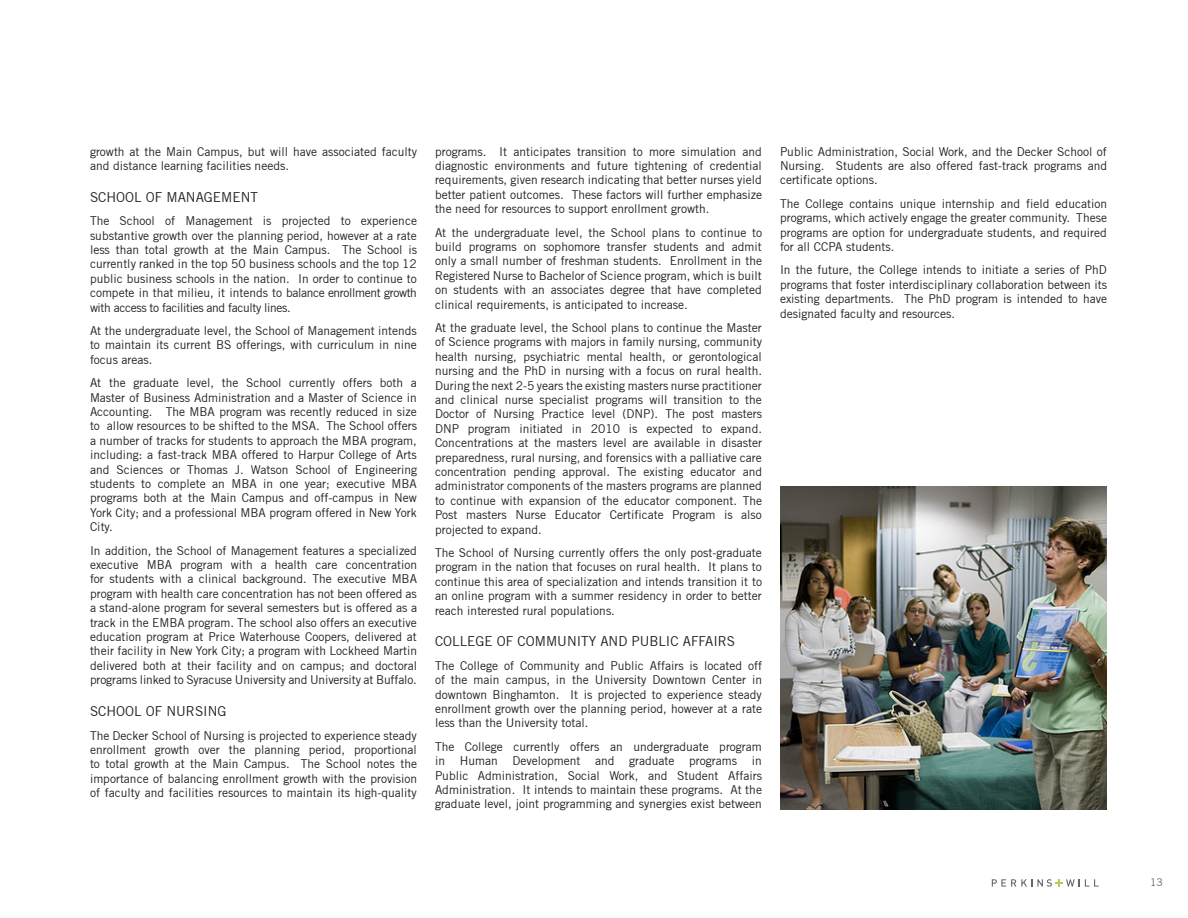
<style>
.page{position:relative;width:1188px;height:918px;background:#fff}
.page>*{position:absolute;margin:0;border:0;box-sizing:border-box;transform-origin:0 0}
._04_Title{font:13.5px "Trade Gothic";color:#231f20}
._05_Body{font:12px/14.4px "Trade Gothic";color:#231f20;text-align:justify}
._06_Table{font:12px/14.4px "Trade Gothic";color:#231f20;text-align:justify}
._03_Tertiary_Title{font:12px/14.4px "Trade Gothic";color:#231f20}
.t1{font:10.5px "Trade Gothic";color:#6a6565}
</style>
<div class="page">
<svg style="left:992px;top:879px;width:107px;height:8px"></svg>
<img style="left:780px;top:486px;width:327px;height:324px">
<p class="_03_Tertiary_Title" style="left:90px;top:144px;width:329px">growth at the Main Campus, but will have associated faculty and distance learning facilities needs.</p>
<p class="_04_Title" style="left:90px;top:189px;width:169px">SCHOOL OF MANAGEMENT</p>
<p class="_05_Body" style="left:90px;top:214px;width:329px">The School of Management is projected to experience substantive growth over the planning period, however at a rate less than total growth at the Main Campus. The School is currently ranked in the top 50 business schools and the top 12 public business schools in the nation. In order to continue to compete in that milieu, it intends to balance enrollment growth with access to facilities and faculty lines.</p>
<p class="_05_Body" style="left:90px;top:323px;width:328px">At the undergraduate level, the School of Management intends to maintain its current BS offerings, with curriculum in nine focus areas.</p>
<p class="_05_Body" style="left:90px;top:376px;width:329px">At the graduate level, the School currently offers both a Master of Business Administration and a Master of Science in Accounting. The MBA program was recently reduced in size to allow resources to be shifted to the MSA. The School offers a number of tracks for students to approach the MBA program, including: a fast-track MBA offered to Harpur College of Arts and Sciences or Thomas J. Watson School of Engineering students to complete an MBA in one year; executive MBA programs both at the Main Campus and off-campus in New York City; and a professional MBA program offered in New York City.</p>
<p class="_05_Body" style="left:90px;top:543px;width:329px">In addition, the School of Management features a specialized executive MBA program with a health care concentration for students with a clinical background. The executive MBA program with health care concentration has not been offered as a stand-alone program for several semesters but is offered as a track in the EMBA program. The school also offers an executive education program at Price Waterhouse Coopers, delivered at their facility in New York City; a program with Lockheed Martin delivered both at their facility and on campus; and doctoral programs linked to Syracuse University and University at Buffalo.</p>
<p class="_04_Title" style="left:90px;top:703px;width:138px">SCHOOL OF NURSING</p>
<p class="_05_Body" style="left:90px;top:728px;width:329px">The Decker School of Nursing is projected to experience steady enrollment growth over the planning period, proportional to total growth at the Main Campus. The School notes the importance of balancing enrollment growth with the provision of faculty and facilities resources to maintain its high-quality</p>
<p class="_05_Body" style="left:435px;top:144px;width:329px">programs. It anticipates transition to more simulation and diagnostic environments and future tightening of credential requirements, given research indicating that better nurses yield better patient outcomes. These factors will further emphasize the need for resources to support enrollment growth.</p>
<p class="_05_Body" style="left:435px;top:225px;width:329px">At the undergraduate level, the School plans to continue to build programs on sophomore transfer students and admit only a small number of freshman students. Enrollment in the Registered Nurse to Bachelor of Science program, which is built on students with an associates degree that have completed clinical requirements, is anticipated to increase.</p>
<p class="_05_Body" style="left:435px;top:320px;width:329px">At the graduate level, the School plans to continue the Master of Science programs with majors in family nursing, community health nursing, psychiatric mental health, or gerontological nursing and the PhD in nursing with a focus on rural health.<br>During the next 2-5 years the existing masters nurse practitioner and clinical nurse specialist programs will transition to the Doctor of Nursing Practice level (DNP). The post masters DNP program initiated in 2010 is expected to expand.<br>Concentrations at the masters level are available in disaster preparedness, rural nursing, and forensics with a palliative care concentration pending approval. The existing educator and administrator components of the masters programs are planned to continue with expansion of the educator component. The Post masters Nurse Educator Certificate Program is also projected to expand.</p>
<p class="_05_Body" style="left:435px;top:545px;width:329px">The School of Nursing currently offers the only post-graduate program in the nation that focuses on rural health. It plans to continue this area of specialization and intends transition it to an online program with a summer residency in order to better reach interested rural populations.</p>
<p class="_04_Title" style="left:435px;top:634px;width:302px">COLLEGE OF COMMUNITY AND PUBLIC AFFAIRS</p>
<p class="_06_Table" style="left:435px;top:658px;width:329px">The College of Community and Public Affairs is located off of the main campus, in the University Downtown Center in downtown Binghamton. It is projected to experience steady enrollment growth over the planning period, however at a rate less than the University total.</p>
<p class="_06_Table" style="left:435px;top:739px;width:329px">The College currently offers an undergraduate program in Human Development and graduate programs in Public Administration, Social Work, and Student Affairs Administration. It intends to maintain these programs. At the graduate level, joint programming and synergies exist between</p>
<p class="_06_Table" style="left:780px;top:144px;width:329px">Public Administration, Social Work, and the Decker School of Nursing. Students are also offered fast-track programs and certificate options.</p>
<p class="_06_Table" style="left:780px;top:196px;width:329px">The College contains unique internship and field education programs, which actively engage the greater community. These programs are option for undergraduate students, and required for all CCPA students.</p>
<p class="_06_Table" style="left:780px;top:263px;width:329px">In the future, the College intends to initiate a series of PhD programs that foster interdisciplinary collaboration between its existing departments. The PhD program is intended to have designated faculty and resources.</p>
<p class="t1" style="left:1150px;top:876px;width:14px">13</p>
</div>
